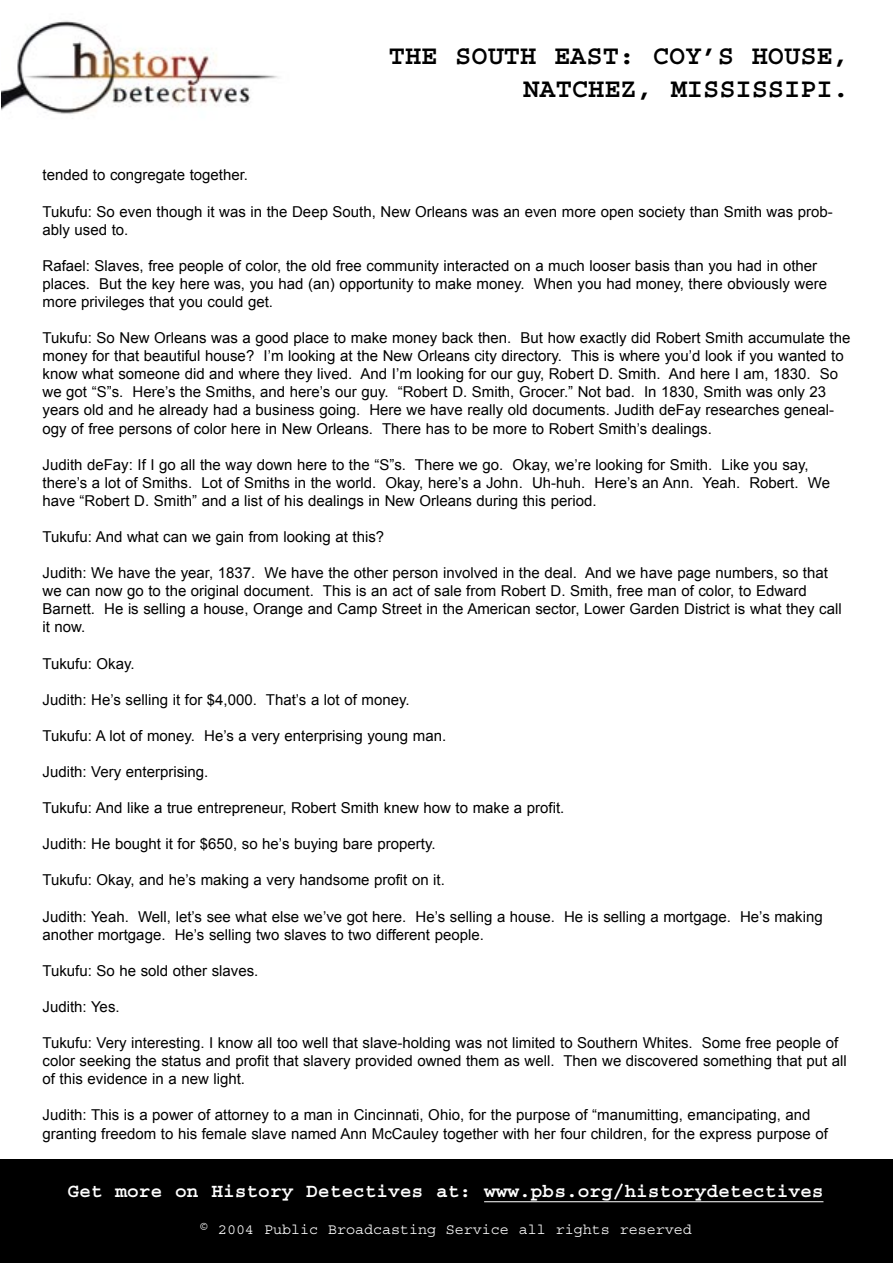
<style>
.page{position:relative;width:893px;height:1263px;background:#fff}
.page>*{position:absolute;margin:0;border:0;box-sizing:border-box;transform-origin:0 0}
.t1{font:700 27px/32.5px "Courier";color:#000;text-align:right}
.t2{font:700 19.5px "Courier";color:#fff}
.Plain_Text{font:15px/18px "Arial";color:#000}
.t3{font:15px "Courier";color:#fff}
</style>
<div class="page">
<img style="left:1px;top:20px;width:277px;height:94px">
<div style="left:0;top:1159px;width:893px;height:104px;background:#000"></div>
<hr style="left:484px;top:1201px;width:339px;height:1px;background:#fff">
<p class="t1" style="left:389px;top:40px;width:462px">THE SOUTH EAST: COY’S HOUSE,<br>NATCHEZ, MISSISSIPI.</p>
<p class="Plain_Text" style="left:43px;top:166px;width:207px">tended to congregate together.</p>
<p class="Plain_Text" style="left:43px;top:202px;width:792px">Tukufu: So even though it was in the Deep South, New Orleans was an even more open society than Smith was prob&shy;ably used to.</p>
<p class="Plain_Text" style="left:43px;top:257px;width:786px">Rafael: Slaves, free people of color, the old free community interacted on a much looser basis than you had in other places. But the key here was, you had (an) opportunity to make money. When you had money, there obviously were more privileges that you could get.</p>
<p class="Plain_Text" style="left:43px;top:329px;width:809px">Tukufu: So New Orleans was a good place to make money back then. But how exactly did Robert Smith accumulate the money for that beautiful house? I’m looking at the New Orleans city directory. This is where you’d look if you wanted to know what someone did and where they lived. And I’m looking for our guy, Robert D. Smith. And here I am, 1830. So we got “S”s. Here’s the Smiths, and here’s our guy. “Robert D. Smith, Grocer.” Not bad. In 1830, Smith was only 23 years old and he already had a business going. Here we have really old documents. Judith deFay researches geneal&shy;ogy of free persons of color here in New Orleans. There has to be more to Robert Smith’s dealings.</p>
<p class="Plain_Text" style="left:43px;top:456px;width:789px">Judith deFay: If I go all the way down here to the “S”s. There we go. Okay, we’re looking for Smith. Like you say, there’s a lot of Smiths. Lot of Smiths in the world. Okay, here’s a John. Uh-huh. Here’s an Ann. Yeah. Robert. We have “Robert D. Smith” and a list of his dealings in New Orleans during this period.</p>
<p class="Plain_Text" style="left:43px;top:528px;width:343px">Tukufu: And what can we gain from looking at this?</p>
<p class="Plain_Text" style="left:43px;top:564px;width:801px">Judith: We have the year, 1837. We have the other person involved in the deal. And we have page numbers, so that we can now go to the original document. This is an act of sale from Robert D. Smith, free man of color, to Edward Barnett. He is selling a house, Orange and Camp Street in the American sector, Lower Garden District is what they call it now.</p>
<p class="Plain_Text" style="left:43px;top:654px;width:94px">Tukufu: Okay.</p>
<p class="Plain_Text" style="left:43px;top:690px;width:369px">Judith: He’s selling it for $4,000. That’s a lot of money.</p>
<p class="Plain_Text" style="left:43px;top:727px;width:405px">Tukufu: A lot of money. He’s a very enterprising young man.</p>
<p class="Plain_Text" style="left:43px;top:763px;width:167px">Judith: Very enterprising.</p>
<p class="Plain_Text" style="left:43px;top:799px;width:523px">Tukufu: And like a true entrepreneur, Robert Smith knew how to make a profit.</p>
<p class="Plain_Text" style="left:43px;top:835px;width:395px">Judith: He bought it for $650, so he’s buying bare property.</p>
<p class="Plain_Text" style="left:43px;top:871px;width:404px">Tukufu: Okay, and he’s making a very handsome profit on it.</p>
<p class="Plain_Text" style="left:43px;top:907px;width:782px">Judith: Yeah. Well, let’s see what else we’ve got here. He’s selling a house. He is selling a mortgage. He’s making another mortgage. He’s selling two slaves to two different people.</p>
<p class="Plain_Text" style="left:43px;top:962px;width:217px">Tukufu: So he sold other slaves.</p>
<p class="Plain_Text" style="left:43px;top:998px;width:79px">Judith: Yes.</p>
<p class="Plain_Text" style="left:43px;top:1034px;width:806px">Tukufu: Very interesting. I know all too well that slave-holding was not limited to Southern Whites. Some free people of color seeking the status and profit that slavery provided owned them as well. Then we discovered something that put all of this evidence in a new light.</p>
<p class="Plain_Text" style="left:43px;top:1106px;width:787px">Judith: This is a power of attorney to a man in Cincinnati, Ohio, for the purpose of “manumitting, emancipating, and granting freedom to his female slave named Ann McCauley together with her four children, for the express purpose of</p>
<h2 class="t2" style="left:68px;top:1181px;width:757px">Get more on History Detectives at: www.pbs.org/historydetectives</h2>
<p class="t3" style="left:199px;top:1221px;width:494px">© 2004 Public Broadcasting Service all rights reserved</p>
</div>
